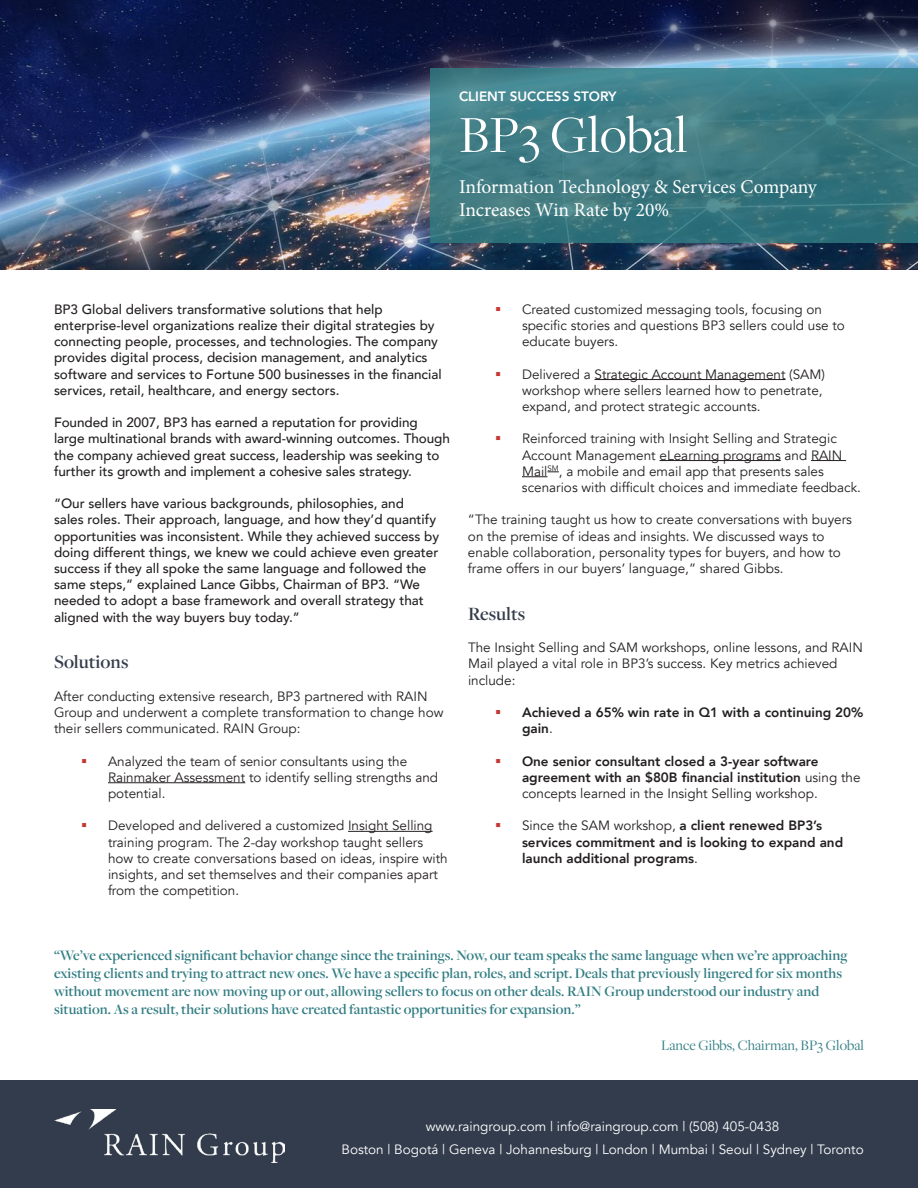
<style>
.page{position:relative;width:918px;height:1188px;background:#fff}
.page>*{position:absolute;margin:0;border:0;box-sizing:border-box;transform-origin:0 0}
.t1{font:54px "Freight Disp Pro";color:#fff}
.t2{font:19.5px/23.4px "Minion Pro";color:#fff}
.t3{font:600 19.5px "Freight Disp Pro";color:#333c4b}
.t4{font:600 15px/18px "Freight Disp Pro";color:#317d83}
.t5{font:15px "Freight Disp Pro";color:#317d83}
.t6{font:13.5px/16.2px "Avenir";color:#231f20}
.t7{font:500 13.5px/16.2px "Avenir";color:#231f20}
.t8{font:800 13.5px/16.2px "Avenir";color:#231f20}
.t9{font:13.5px/23px "Avenir";color:#fff;text-align:center}
.t10{font:800 13.5px "Avenir";color:#fff}
.s1{color:#c63731}
.s2{font-weight:400}
</style>
<div class="page">
<img style="left:0;top:0;width:918px;height:270px">
<div style="left:0;top:1080px;width:918px;height:108px;background:#323c4c"></div>
<img style="left:54px;top:1109px;width:230px;height:54px">
<svg style="left:431px;top:68px;width:487px;height:175px;background:#3c7a83"></svg>
<hr style="left:108px;top:782px;width:137px;height:1px;background:#231f20">
<hr style="left:348px;top:831px;width:85px;height:1px;background:#231f20">
<hr style="left:595px;top:379px;width:191px;height:1px;background:#231f20">
<hr style="left:660px;top:460px;width:121px;height:1px;background:#231f20">
<hr style="left:811px;top:460px;width:35px;height:1px;background:#231f20">
<svg style="left:522px;top:472px;width:37px;height:5px"></svg>
<p class="t10" style="left:459px;top:86px;width:159px">CLIENT SUCCESS STORY</p>
<h1 class="t1" style="left:459px;top:100px;width:230px">BP3 Global</h1>
<h2 class="t2" style="left:459px;top:175px;width:359px">Information Technology &amp; Services Company<br>Increases Win Rate by 20%</h2>
<p class="t7" style="left:54px;top:300px;width:389px">BP3 Global delivers transformative solutions that help enterprise-level organizations realize their digital strategies by connecting people, processes, and technologies. The company provides digital process, decision management, and analytics software and services to Fortune 500 businesses in the financial services, retail, healthcare, and energy sectors.</p>
<p class="t7" style="left:54px;top:414px;width:397px">Founded in 2007, BP3 has earned a reputation for providing large multinational brands with award-winning outcomes. Though the company achieved great success, leadership was seeking to further its growth and implement a cohesive sales strategy.</p>
<p class="t7" style="left:54px;top:495px;width:387px">“Our sellers have various backgrounds, philosophies, and<br>sales roles. Their approach, language, and how they’d quantify opportunities was inconsistent. While they achieved success by doing different things, we knew we could achieve even greater success if they all spoke the same language and followed the same steps,” explained Lance Gibbs, Chairman of BP3. “We needed to adopt a base framework and overall strategy that aligned with the way buyers buy today.”</p>
<h2 class="t3" style="left:54px;top:649px;width:76px">Solutions</h2>
<p class="t6" style="left:54px;top:688px;width:391px">After conducting extensive research, BP3 partnered with RAIN<br>Group and underwent a complete transformation to change how their sellers communicated. RAIN Group:</p>
<p class="t6" style="left:108px;top:753px;width:332px;text-indent:-27px"><span class="s1">▪</span> Analyzed the team of senior consultants using the<br>Rainmaker Assessment to identify selling strengths and potential.</p>
<p class="t6" style="left:108px;top:818px;width:341px;text-indent:-27px"><span class="s1">▪</span> Developed and delivered a customized Insight Selling training program. The 2-day workshop taught sellers how to create conversations based on ideas, inspire with insights, and set themselves and their companies apart from the competition.</p>
<p class="t6" style="left:522px;top:301px;width:325px;text-indent:-27px"><span class="s1">▪</span> Created customized messaging tools, focusing on specific stories and questions BP3 sellers could use to educate buyers.</p>
<p class="t6" style="left:522px;top:366px;width:305px;text-indent:-27px"><span class="s1">▪</span> Delivered a Strategic Account Management (SAM) workshop where sellers learned how to penetrate, expand, and protect strategic accounts.</p>
<p class="t6" style="left:522px;top:431px;width:341px;text-indent:-27px"><span class="s1">▪</span> Reinforced training with Insight Selling and Strategic Account Management eLearning programs and RAIN Mail<sup>SM</sup>, a mobile and email app that presents sales scenarios with difficult choices and immediate feedback.</p>
<p class="t6" style="left:468px;top:512px;width:385px">“The training taught us how to create conversations with buyers on the premise of ideas and insights. We discussed ways to enable collaboration, personality types for buyers, and how to frame offers in our buyers’ language,” shared Gibbs.</p>
<h2 class="t3" style="left:468px;top:601px;width:59px">Results</h2>
<p class="t6" style="left:468px;top:640px;width:396px">The Insight Selling and SAM workshops, online lessons, and RAIN<br>Mail played a vital role in BP3’s success. Key metrics achieved include:</p>
<p class="t8" style="left:522px;top:704px;width:343px;text-indent:-27px"><span class="s1">▪</span> Achieved a 65% win rate in Q1 with a continuing 20% gain<span class="s2">.</span></p>
<p class="t8" style="left:522px;top:753px;width:340px;text-indent:-27px"><span class="s1">▪</span> One senior consultant closed a 3-year software agreement with an $80B financial institution <span class="s2">using the concepts learned in the Insight Selling workshop.</span></p>
<p class="t8" style="left:522px;top:818px;width:323px;text-indent:-27px"><span class="s1">▪</span> <span class="s2">Since the SAM workshop,</span> a client renewed BP3’s services commitment and is looking to expand and launch additional programs<span class="s2">.</span></p>
<p class="t4" style="left:54px;top:945px;width:795px">“We’ve experienced significant behavior change since the trainings. Now, our team speaks the same language when we’re approaching existing clients and trying to attract new ones. We have a specific plan, roles, and script. Deals that previously lingered for six months without movement are now moving up or out, allowing sellers to focus on other deals. RAIN Group understood our industry and situation. As a result, their solutions have created fantastic opportunities for expansion.”</p>
<p class="t5" style="left:661px;top:1035px;width:204px">Lance Gibbs, Chairman, BP3 Global</p>
<p class="t9" style="left:342px;top:1115px;width:524px">www.raingroup.com | info@raingroup.com | (508) 405-0438<br>Boston | Bogotá | Geneva | Johannesburg | London | Mumbai | Seoul | Sydney | Toronto</p>
</div>
